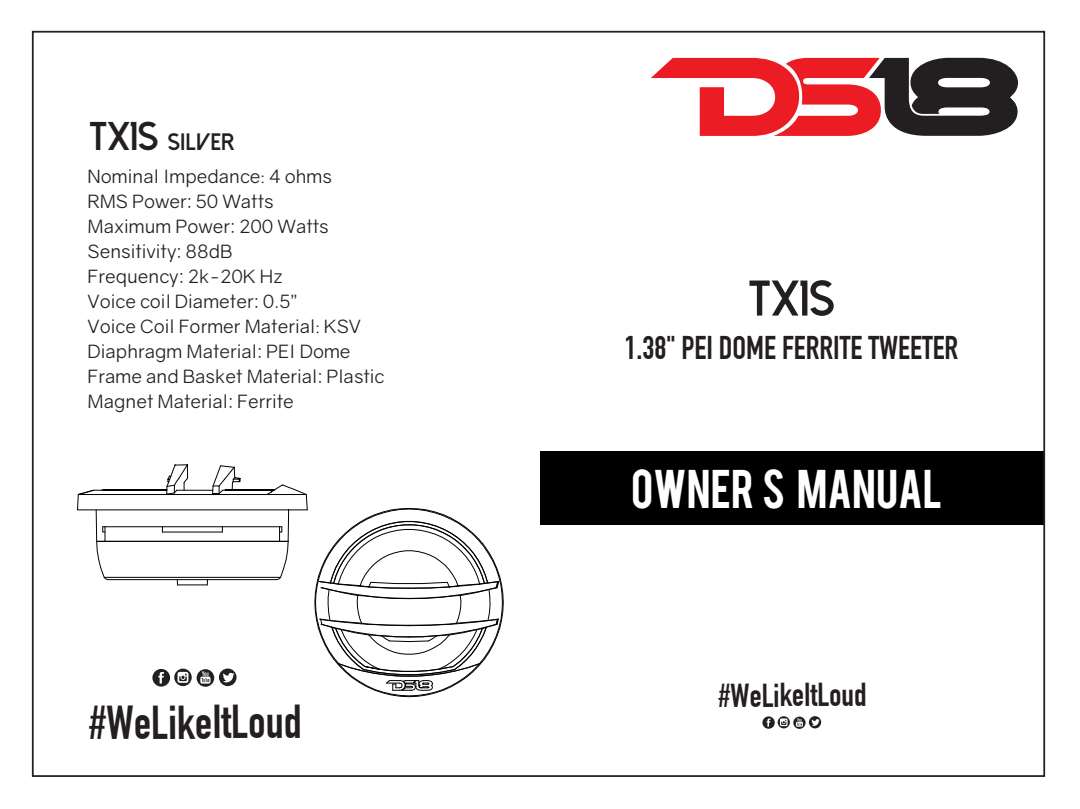
<style>
.page{position:relative;width:1080px;height:809px;background:#fff}
.page>*{position:absolute;margin:0;border:0;box-sizing:border-box;transform-origin:0 0}
.t1{font:800 50.12px "Dolce Vita";color:#231f20}
.t2{font:700 46.38px "DIN Condensed";letter-spacing:-.01em;color:#231f20}
.t3{font:42.75px "Bebas";color:#fff}
.t4{font:800 40.12px "Dolce Vita";color:#231f20}
.t5{font:700 32.38px "DIN Condensed";letter-spacing:-.01em;color:#231f20}
.t6{font:700 32.12px "DIN Condensed";color:#231f20}
.t7{font:800 23.88px "Dolce Vita";color:#231f20}
.t8{font:18.38px/25px "Gravity";color:#231f20}
.s1{font-family:"Adobe Song Std";font-weight:300}
</style>
<div class="page">
<div style="left:540px;top:451px;width:503px;height:74px;background:#000"></div>
<svg style="left:651px;top:58px;width:366px;height:78px"></svg>
<svg style="left:152px;top:668px;width:84px;height:19px"></svg>
<svg style="left:762px;top:716px;width:58px;height:13px"></svg>
<svg style="left:77px;top:464px;width:231px;height:121px"></svg>
<svg style="left:314px;top:508px;width:189px;height:189px"></svg>
<svg style="left:318px;top:520px;width:181px;height:171px"></svg>
<h3 class="t4" style="left:89px;top:116px;width:71px">TX1S</h3>
<p class="t7" style="left:168px;top:130px;width:68px">SILVER</p>
<p class="t8" style="left:88px;top:164px;width:298px">Nominal Impedance<span class="s1">:</span> 4 ohms<br>RMS Power: 50 Watts<br>Maximum Power: 200 Watts<br>Sensitivity: 88dB<br>Frequency: 2k-20K Hz<br>Voice coil Diameter: 0.5”<br>Voice Coil Former Material<span class="s1">:</span> KSV<br>Diaphragm Material: PEI Dome<br>Frame and Basket Material: Plastic<br>Magnet Material: Ferrite</p>
<h2 class="t2" style="left:89px;top:695px;width:214px">#WeLikeItLoud</h2>
<h1 class="t1" style="left:747px;top:273px;width:89px">TX1S</h1>
<h3 class="t6" style="left:624px;top:329px;width:335px">1.38" PEI DOME FERRITE TWEETER</h3>
<h3 class="t3" style="left:631px;top:458px;width:313px">OWNER S MANUAL</h3>
<h3 class="t5" style="left:718px;top:676px;width:150px">#WeLikeItLoud</h3>
</div>
